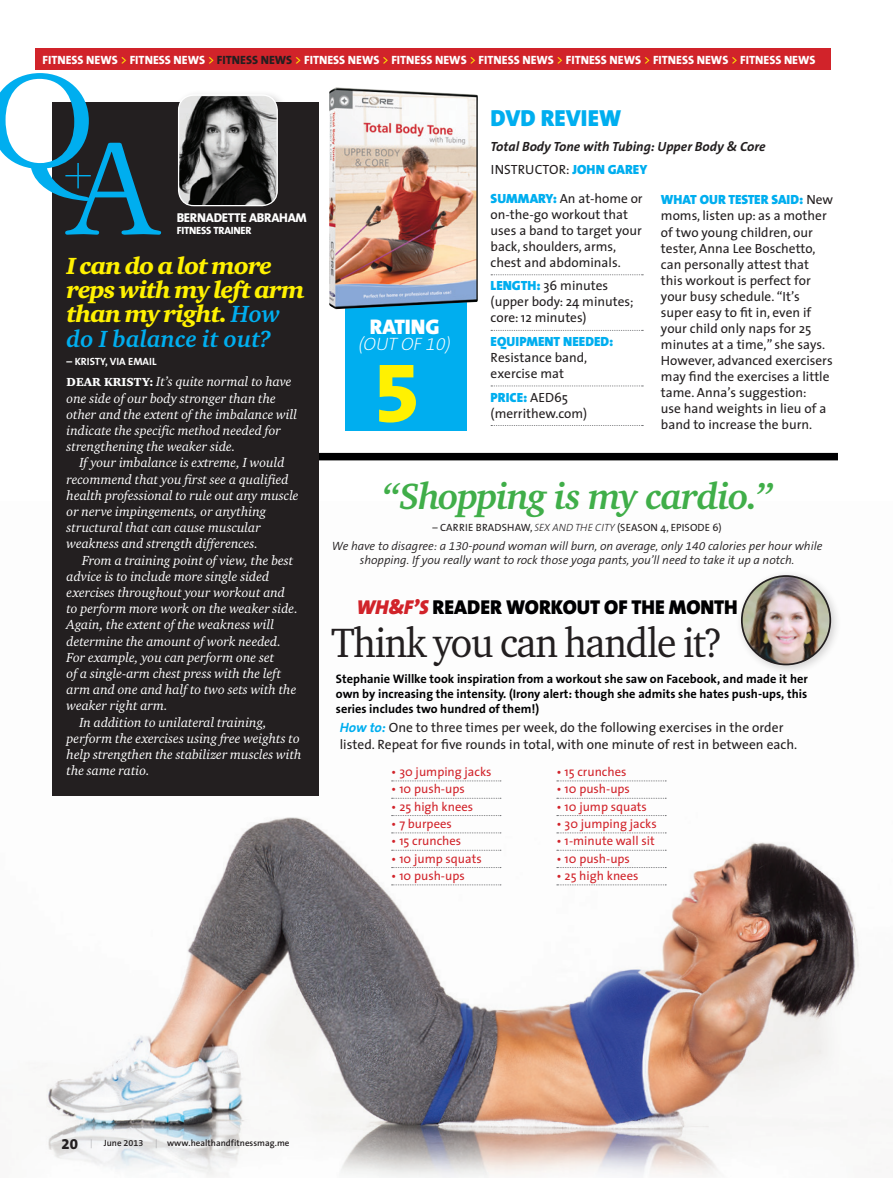
<style>
.page{position:relative;width:893px;height:1178px;background:#fff}
.page>*{position:absolute;margin:0;border:0;box-sizing:border-box;transform-origin:0 0}
.t1{font:152.25px "Dante";color:#00aeef}
.t2{font:800 87px "The Sans B8";color:#fff101}
.t3{font:200 50.7px "ITC Avant Garde Std";color:#00aeef}
.t4{font:42px "Charter ITC Std";letter-spacing:-.03em;color:#231f20;scale:.94 1}
.t5{font:italic 700 37.5px "Charter ITC Std";letter-spacing:-.04em;color:#40ae49}
.t6{font:italic 900 24px/24.5px "Charter ITC Std";letter-spacing:-.04em;color:#fff101}
.t7{font:900 23.4px "The Sans B9";color:#00aeef}
.t8{font:900 21.3px "The Sans B9";color:#fff}
.t9{font:900 20.25px "The Sans B9";color:#000001}
.t10{font:italic 200 18px "The Sans B2";color:#fff}
.t11{font:italic 13.5px/16.2px "Charter ITC Std";color:#fff}
.t12{font:13.5px/16.2px "The Sans";color:#231f20}
.t13{font:13.35px/16px "The Sans";color:#231f20}
.t14{font:900 13.35px "The Sans B9";color:#00aeef}
.t15{font:italic 700 13.35px "The Sans B7";color:#231f20}
.t16{font:800 12.9px "The Sans B8";letter-spacing:-.02em;color:#fff}
.t17{font:12.6px "The Sans";color:#d1232a}
.t18{font:700 12.3px/14.9px "The Sans B7";color:#000001;text-align:justify}
.t19{font:italic 300 12px/14.4px "The Sans B4";color:#231f20;text-align:center}
.t20{font:800 12px "The Sans B8";color:#fff}
.t21{font:10.5px "The Sans";letter-spacing:.015em;color:#231f20}
.t22{font:700 10.5px "The Sans B7";color:#fff}
.t23{font:800 10.5px "The Sans B8";color:#fff}
.t24{font:600 9px "The Sans B6";color:#231f20}
.s1{font-family:"The Sans B5 Plain";font-weight:400;color:#fff101}
.s2{color:#231f20}
.s3{font-weight:700;color:#00aeef}
.s4{font-weight:900;font-style:normal;font-size:12px}
.s5{font-family:"The Sans B9";font-weight:900;color:#00aeef}
.s6{font-family:"The Sans";font-weight:400;color:#231f20}
.s7{font-family:"The Sans B3";font-weight:300;font-style:italic}
.s8{font-style:italic;color:#d1232a}
.s9{font-family:"The Sans B7";font-weight:700;font-style:italic;color:#00aeef}
.s10{font-family:"The Sans B8";font-weight:800;font-size:15px}
.s11{font-family:"Dante";font-weight:400;color:#939598}
</style>
<div class="page">
<div style="left:316px;top:453px;width:522px;height:7px;background:#000001"></div>
<img style="left:46px;top:780px;width:825px;height:398px">
<div style="left:735px;top:569px;width:106px;height:106px;background:#231f20;opacity:.2"></div>
<img style="left:742px;top:576px;width:88px;height:88px;border-radius:44px">
<div style="left:741px;top:575px;width:90px;height:90px;border:2px solid #231f20;border-radius:50%"></div>
<div style="left:345px;top:295px;width:122px;height:136px;background:#00aeef"></div>
<img style="left:329px;top:87px;width:149px;height:222px">
<svg style="left:491px;top:274px;width:152px;height:1px"></svg>
<svg style="left:491px;top:330px;width:152px;height:1px"></svg>
<svg style="left:491px;top:385px;width:152px;height:1px"></svg>
<svg style="left:491px;top:425px;width:152px;height:1px"></svg>
<div style="left:35px;top:48px;width:796px;height:21px;background:#d1232a"></div>
<div style="left:52px;top:102px;width:267px;height:693px;background:#231f20"></div>
<div style="left:173px;top:89px;width:116px;height:128px;background:#231f20;opacity:.25"></div>
<img style="left:179px;top:96px;width:98px;height:110px">
<div style="left:178px;top:94px;width:100px;height:112px;border:1px solid #fff;border-radius:15px"></div>
<svg style="left:392px;top:780px;width:109px;height:1px"></svg>
<svg style="left:392px;top:798px;width:109px;height:1px"></svg>
<svg style="left:392px;top:815px;width:109px;height:1px"></svg>
<svg style="left:392px;top:832px;width:109px;height:1px"></svg>
<svg style="left:392px;top:850px;width:109px;height:1px"></svg>
<svg style="left:392px;top:867px;width:109px;height:1px"></svg>
<svg style="left:392px;top:884px;width:109px;height:1px"></svg>
<svg style="left:557px;top:780px;width:109px;height:1px"></svg>
<svg style="left:557px;top:798px;width:109px;height:1px"></svg>
<svg style="left:557px;top:815px;width:109px;height:1px"></svg>
<svg style="left:557px;top:832px;width:109px;height:1px"></svg>
<svg style="left:557px;top:850px;width:109px;height:1px"></svg>
<svg style="left:557px;top:867px;width:109px;height:1px"></svg>
<svg style="left:557px;top:884px;width:109px;height:1px"></svg>
<p class="t20" style="left:43px;top:53px;width:140px">FITNESS NEWS <span class="s1">&gt;</span> FITNESS NEWS</p>
<p class="t20" style="left:208px;top:53px;width:411px"><span class="s1">&gt;</span> <span class="s2">FITNESS NEWS</span> <span class="s1">&gt;</span> FITNESS NEWS <span class="s1">&gt;</span> FITNESS NEWS <span class="s1">&gt;</span> FITNESS NEWS <span class="s1">&gt;</span> FITNESS NEWS</p>
<p class="t20" style="left:644px;top:53px;width:173px"><span class="s1">&gt;</span> FITNESS NEWS <span class="s1">&gt;</span> FITNESS NEWS</p>
<h1 class="t1" style="left:-16px;top:39px;width:112px">Q</h1>
<h1 class="t1" style="left:66px;top:107px;width:97px">A</h1>
<h3 class="t3" style="left:63px;top:140px;width:32px">+</h3>
<p class="t16" style="left:177px;top:211px;width:132px">BERNADETTE ABRAHAM</p>
<p class="t23" style="left:177px;top:225px;width:6px">FITNESS</p>
<p class="t23" style="left:213px;top:225px;width:7px">TRAINER</p>
<h3 class="t6" style="left:67px;top:253px;width:240px">I can do a lot more reps with my left arm than my right. <span class="s3">How do I balance it out?</span></h3>
<p class="t22" style="left:67px;top:356px;width:92px">– Kristy, via email</p>
<p class="t11" style="left:67px;top:373px;width:232px"><span class="s4">DEAR KRISTY:</span> It’s quite normal to have one side of our body stronger than the other and the extent of the imbalance will indicate the specific method needed for strengthening the weaker side.</p>
<p class="t11" style="left:67px;top:454px;width:234px;text-indent:13px">If your imbalance is extreme, I would recommend that you first see a qualified health professional to rule out any muscle or nerve impingements, or anything structural that can cause muscular weakness and strength differences.</p>
<p class="t11" style="left:82px;top:552px;width:213px">From a training point of view, the best</p>
<p class="t11" style="left:67px;top:568px;width:204px">advice is to include more single sided</p>
<p class="t11" style="left:67px;top:584px;width:220px">exercises throughout your workout and</p>
<p class="t11" style="left:67px;top:600px;width:233px">to perform more work on the weaker side.</p>
<p class="t11" style="left:67px;top:616px;width:209px">Again, the extent of the weakness will</p>
<p class="t11" style="left:67px;top:633px;width:216px">determine the amount of work needed.</p>
<p class="t11" style="left:67px;top:649px;width:209px">For example, you can perform one set</p>
<p class="t11" style="left:67px;top:665px;width:216px">of a single-arm chest press with the left</p>
<p class="t11" style="left:67px;top:681px;width:231px">arm and one and half to two sets with the</p>
<p class="t11" style="left:67px;top:697px;width:103px">weaker right arm.</p>
<p class="t11" style="left:79px;top:714px;width:189px">In addition to unilateral training,</p>
<p class="t11" style="left:67px;top:730px;width:235px">perform the exercises using free weights to</p>
<p class="t11" style="left:67px;top:746px;width:236px">help strengthen the stabilizer muscles with</p>
<p class="t11" style="left:67px;top:762px;width:85px">the same ratio.</p>
<h3 class="t8" style="left:370px;top:315px;width:25px">RATIN</h3>
<h3 class="t8" style="left:425px;top:315px;width:16px">G</h3>
<h3 class="t10" style="left:359px;top:335px;width:94px">(OUT OF 10)</h3>
<h2 class="t2" style="left:373px;top:345px;width:49px">5</h2>
<h3 class="t7" style="left:491px;top:105px;width:132px">DVD REVIEW</h3>
<p class="t15" style="left:491px;top:139px;width:276px">Total Body Tone with Tubing: Upper Body &amp; Core</p>
<p class="t13" style="left:491px;top:155px;width:158px;line-height:28.7px">I nstructor: <span class="s5">JOHN GAREY<br>SUMMARY:</span> An at-home or</p>
<p class="t13" style="left:491px;top:206px;width:153px">on-the-go workout that uses a band to target your back, shoulders, arms, chest and abdominals.</p>
<p class="t13" style="left:491px;top:277px;width:145px"><span class="s5">LENGTH:</span> 36 minutes (upper body: 24 minutes; core: 12 minutes)</p>
<p class="t14" style="left:491px;top:334px;width:124px">EQUIPMENT NEEDED:</p>
<p class="t13" style="left:491px;top:349px;width:98px">Resistance band, exercise mat</p>
<p class="t14" style="left:491px;top:390px;width:79px">PRICE: <span class="s6">AED65</span></p>
<p class="t13" style="left:491px;top:405px;width:98px">(merrithew.com)</p>
<p class="t14" style="left:661px;top:193px;width:174px">WHAT OUR TESTER SAID: <span class="s6">N ew</span></p>
<p class="t13" style="left:661px;top:207px;width:173px">moms, listen up: as a mother of two young children, our tester, Anna Lee Boschetto, can personally attest that this workout is perfect for your busy schedule. “It’s super easy to fit in, even if your child only naps for 25 minutes at a time,” she says.<br>H owever, advanced exercisers may find the exercises a little tame. Anna’s suggestion:<br>use hand weights in lieu of a band to increase the burn.</p>
<h3 class="t5" style="left:382px;top:473px;width:393px">“Shopping is my cardio.”</h3>
<p class="t21" style="left:433px;top:519px;width:291px">– Carrie Bradshaw, <span class="s7">SEX AND THE CITY</span> (Season 4, Episode 6)</p>
<p class="t19" style="left:332px;top:539px;width:492px">We have to disagree: a 130-pound woman will burn, on average, only 140 calories per hour while shopping. If you really want to rock those yoga pants, you’ll need to take it up a notch.</p>
<h3 class="t9" style="left:356px;top:597px;width:383px"><span class="s8">WH&amp;F’s</span> READER WORKOUT OF THE MONTH</h3>
<h3 class="t4" style="left:331px;top:616px;width:418px">Think you can handle it?</h3>
<p class="t18" style="left:336px;top:672px;width:473px">Stephanie Willke took inspiration from a workout she saw on Facebook, and made it her own by increasing the intensity. (Irony alert: though she admits she hates push-ups, this series includes two hundred of them!)</p>
<p class="t12" style="left:340px;top:719px;width:459px"><span class="s9">How to:</span> One to three times per week, do the following exercises in the order listed. Repeat for five rounds in total, with one minute of rest in between each.</p>
<p class="t17" style="left:391px;top:761px;width:102px">• 30 jumping jacks</p>
<p class="t17" style="left:391px;top:778px;width:75px">• 10 push-ups</p>
<p class="t17" style="left:391px;top:796px;width:84px">• 25 high knees</p>
<p class="t17" style="left:391px;top:813px;width:62px">• 7 burpees</p>
<p class="t17" style="left:391px;top:830px;width:71px">• 15 crunches</p>
<p class="t17" style="left:391px;top:848px;width:92px">• 10 jump squats</p>
<p class="t17" style="left:391px;top:865px;width:75px">• 10 push-ups</p>
<p class="t17" style="left:556px;top:761px;width:71px">• 15 crunches</p>
<p class="t17" style="left:556px;top:778px;width:75px">• 10 push-ups</p>
<p class="t17" style="left:556px;top:796px;width:92px">• 10 jump squats</p>
<p class="t17" style="left:556px;top:813px;width:102px">• 30 jumping jacks</p>
<p class="t17" style="left:556px;top:830px;width:100px">• 1-minute wall sit</p>
<p class="t17" style="left:556px;top:848px;width:75px">• 10 push-ups</p>
<p class="t17" style="left:556px;top:865px;width:84px">• 25 high knees</p>
<p class="t24" style="left:62px;top:1138px;width:229px"><span class="s10">20</span> <span class="s11">|</span> June 2013 <span class="s11">|</span> www.healthandfitnessmag.me</p>
</div>
